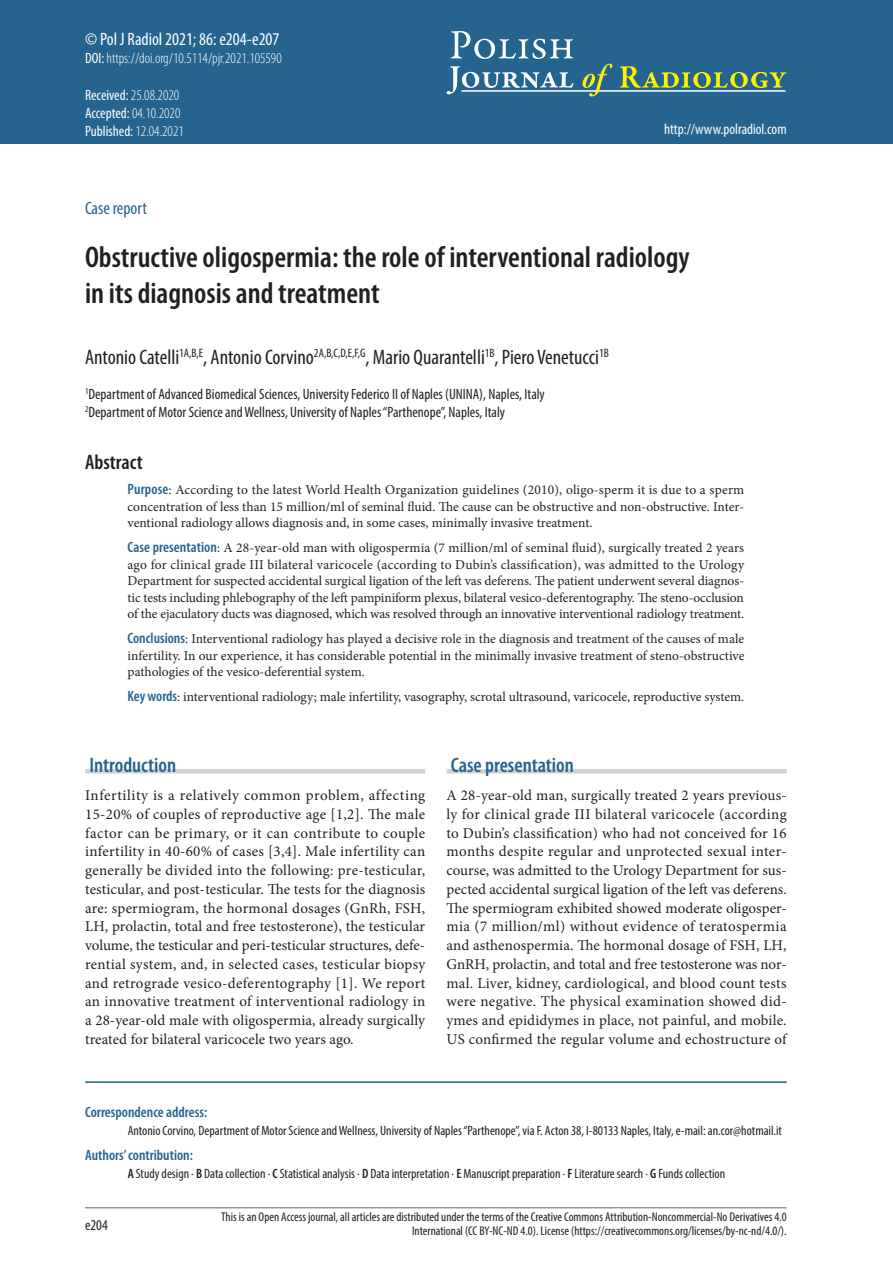
<style>
.page{position:relative;width:893px;height:1263px;background:#fff}
.page>*{position:absolute;margin:0;border:0;box-sizing:border-box;transform-origin:0 0}
.tytul{font:600 condensed 30px/36px "Myriad Pro";color:#231f20}
.autor{font:condensed 21px "Myriad Pro";color:#231f20}
.srodtytul_1{font:600 condensed 21px "Myriad Pro";color:#24648f}
.streszcz{font:600 condensed 21px "Myriad Pro";color:#231f20}
.Pol_J_Radiol{font:condensed 18px "Myriad Pro";color:#fff}
.original_article{font:condensed 18px "Myriad Pro";color:#24648f}
.tekst_bez_wciecia{font:15px/18.8px "Minion Pro";letter-spacing:.015em;color:#231f20}
.autor_adres{font:condensed 15px "Myriad Pro";color:#231f20}
.doi{font:300 condensed 15px "Myriad Pro";color:#fff}
.original_article-2{font:condensed 15px "Myriad Pro";color:#fff}
.adres_do_koresponden{font:600 condensed 15px "Myriad Pro";color:#24648f}
.authors_contribution{font:600 condensed 15px "Myriad Pro";color:#24648f}
.doi-2{font:condensed 15px "Myriad Pro";color:#fff}
.tabela_tekst{font:condensed 15px "Myriad Pro";color:#231f20}
.streszczenie{font:13.5px/16.5px "Minion Pro";color:#231f20;text-align:justify}
.adres_do_koresponden-2{font:condensed 13.5px "Myriad Pro";color:#231f20}
.authors_contribution-2{font:condensed 13.5px "Myriad Pro";color:#231f20}
.t1{font:condensed 12.75px/14.2px "Myriad Pro";color:#231f20;text-align:right}
.s1{font-weight:400}
.s2{font-weight:300}
.s3{font-family:"Myriad Pro";font-weight:600;font-stretch:condensed;font-size:15px;color:#24648f}
.s4{font-weight:600}
</style>
<div class="page">
<hr style="left:85px;top:1207px;width:702px;height:1px;background:#939598">
<div style="left:0;top:0;width:893px;height:144px;background:#24648f"></div>
<svg style="left:451px;top:31px;width:122px;height:28px"></svg>
<svg style="left:446px;top:66px;width:127px;height:28px"></svg>
<hr style="left:461px;top:90px;width:324px;height:2px;background:#fff">
<svg style="left:582px;top:64px;width:30px;height:33px"></svg>
<svg style="left:620px;top:66px;width:167px;height:22px"></svg>
<hr style="left:85px;top:1081px;width:702px;height:2px;background:#24648f">
<hr style="left:85px;top:769px;width:340px;height:4px;background:#d1d2d4">
<hr style="left:446px;top:769px;width:341px;height:4px;background:#d1d2d4">
<p class="Pol_J_Radiol" style="left:85px;top:28px;width:196px">© Pol J Radiol 2021; 86: e204-e207</p>
<p class="doi" style="left:85px;top:49px;width:198px"><span class="s1">DOI:</span> https://doi.org/10.5114/pjr.2021.105590</p>
<p class="doi" style="left:85px;top:86px;width:96px"><span class="s1">Received:</span> 25.08.2020</p>
<p class="doi" style="left:85px;top:104px;width:97px"><span class="s1">Accepted:</span> 04.10.2020</p>
<p class="doi-2" style="left:85px;top:122px;width:100px">Published: <span class="s2">12.04.2021</span></p>
<p class="original_article-2" style="left:664px;top:120px;width:124px">http://www.polradiol.com</p>
<p class="original_article" style="left:85px;top:197px;width:63px">Case report</p>
<p class="tytul" style="left:85px;top:238px;width:606px">Obstructive oligospermia: the role of interventional radiology in its diagnosis and treatment</p>
<p class="autor" style="left:85px;top:344px;width:525px">Antonio Catelli<sup>1A,B,E</sup>, Antonio Corvino<sup>2A,B,C,D,E,F,G</sup>, Mario Quarantelli<sup>1B</sup>, Piero Venetucci<sup>1B</sup></p>
<p class="autor_adres" style="left:85px;top:385px;width:461px"><sup>1</sup>Department of Advanced Biomedical Sciences, University Federico II of Naples (UNINA), Naples, Italy</p>
<p class="autor_adres" style="left:85px;top:403px;width:421px"><sup>2</sup>Department of Motor Science and Wellness, University of Naples “Parthenope”, Naples, Italy</p>
<p class="streszcz" style="left:85px;top:449px;width:59px">Abstract</p>
<p class="streszczenie" style="left:128px;top:482px;width:618px"><span class="s3">Purpose</span>: According to the latest World Health Organization guidelines (2010), oligo-sperm it is due to a sperm concentration of less than 15 million/ml of seminal fluid. The cause can be obstructive and non-obstructive. Inter&shy;ventional radiology allows diagnosis and, in some cases, minimally invasive treatment.</p>
<p class="streszczenie" style="left:128px;top:540px;width:618px"><span class="s3">Case presentation</span>: A 28-year-old man with oligospermia (7 million/ml of seminal fluid), surgically treated 2 years ago for clinical grade III bilateral varicocele (according to Dubin’s classification), was admitted to the Urology Department for suspected accidental surgical ligation of the left vas deferens. The patient underwent several diagnos&shy;tic tests including phlebography of the left pampiniform plexus, bilateral vesico-deferentography. The steno-occlusion of the ejaculatory ducts was diagnosed, which was resolved through an innovative interventional radiology treatment.</p>
<p class="streszczenie" style="left:128px;top:631px;width:618px"><span class="s3">Conclusions</span>: Interventional radiology has played a decisive role in the diagnosis and treatment of the causes of male infertility. In our experience, it has considerable potential in the minimally invasive treatment of steno-obstructive pathologies of the vesico-deferential system.</p>
<p class="streszczenie" style="left:128px;top:689px;width:618px"><span class="s3">Key words</span>: interventional radiology; male infertility, vasography, scrotal ultrasound, varicocele, reproductive system.</p>
<p class="srodtytul_1" style="left:89px;top:752px;width:88px">Introduction</p>
<p class="tekst_bez_wciecia" style="left:85px;top:786px;width:342px">Infertility is a relatively common problem, affecting 15-20% of couples of reproductive age [1,2]. The male factor can be primary, or it can contribute to couple infertility in 40-60% of cases [3,4]. Male infertility can generally be divided into the following: pre-testicular, testicular, and post-testicular. The tests for the diagnosis are: spermiogram, the hormonal dosages (GnRh, FSH, LH, prolactin, total and free testosterone), the testicular volume, the testicular and peri-testicular structures, defe&shy;rential system, and, in selected cases, testicular biopsy and retrograde vesico-deferentography [1]. We report an innovative treatment of interventional radiology in a 28-year-old male with oligospermia, already surgically treated for bilateral varicocele two years ago.</p>
<p class="srodtytul_1" style="left:451px;top:752px;width:125px">Case presentation</p>
<p class="tekst_bez_wciecia" style="left:446px;top:786px;width:342px;text-align:justify">A 28-year-old man, surgically treated 2 years previous&shy;ly for clinical grade III bilateral varicocele (according to Dubin’s classification) who had not conceived for 16 months despite regular and unprotected sexual inter&shy;course, was admitted to the Urology Department for sus&shy;pected accidental surgical ligation of the left vas deferens.<br>The spermiogram exhibited showed moderate oligosper&shy;mia (7 million/ml) without evidence of teratospermia and asthenospermia. The hormonal dosage of FSH, LH, GnRH, prolactin, and total and free testosterone was nor&shy;mal. Liver, kidney, cardiological, and blood count tests were negative. The physical examination showed did&shy;ymes and epididymes in place, not painful, and mobile.<br>US confirmed the regular volume and echostructure of</p>
<p class="adres_do_koresponden" style="left:85px;top:1103px;width:124px">Correspondence address:</p>
<p class="adres_do_koresponden-2" style="left:128px;top:1122px;width:656px">Antonio Corvino, Department of Motor Science and Wellness, University of Naples “Parthenope”, via F. Acton 38, I-80133 Naples, Italy, e-mail: an.cor@hotmail.it</p>
<p class="authors_contribution" style="left:85px;top:1146px;width:109px">Authors’ contribution:</p>
<p class="authors_contribution-2" style="left:128px;top:1165px;width:599px"><span class="s4">A</span> Study design ∙ <span class="s4">B</span> Data collection ∙ <span class="s4">C</span> Statistical analysis ∙ <span class="s4">D</span> Data interpretation ∙ <span class="s4">E</span> Manuscript preparation ∙ <span class="s4">F</span> Literature search ∙ <span class="s4">G</span> Funds collection</p>
<p class="tabela_tekst" style="left:85px;top:1216px;width:24px">e204</p>
<p class="t1" style="left:221px;top:1209px;width:567px">This is an Open Access journal, all articles are distributed under the terms of the Creative Commons Attribution-Noncommercial-No Derivatives 4.0<br>International (CC BY-NC-ND 4.0). License (https://creativecommons.org/licenses/by-nc-nd/4.0/).</p>
</div>
